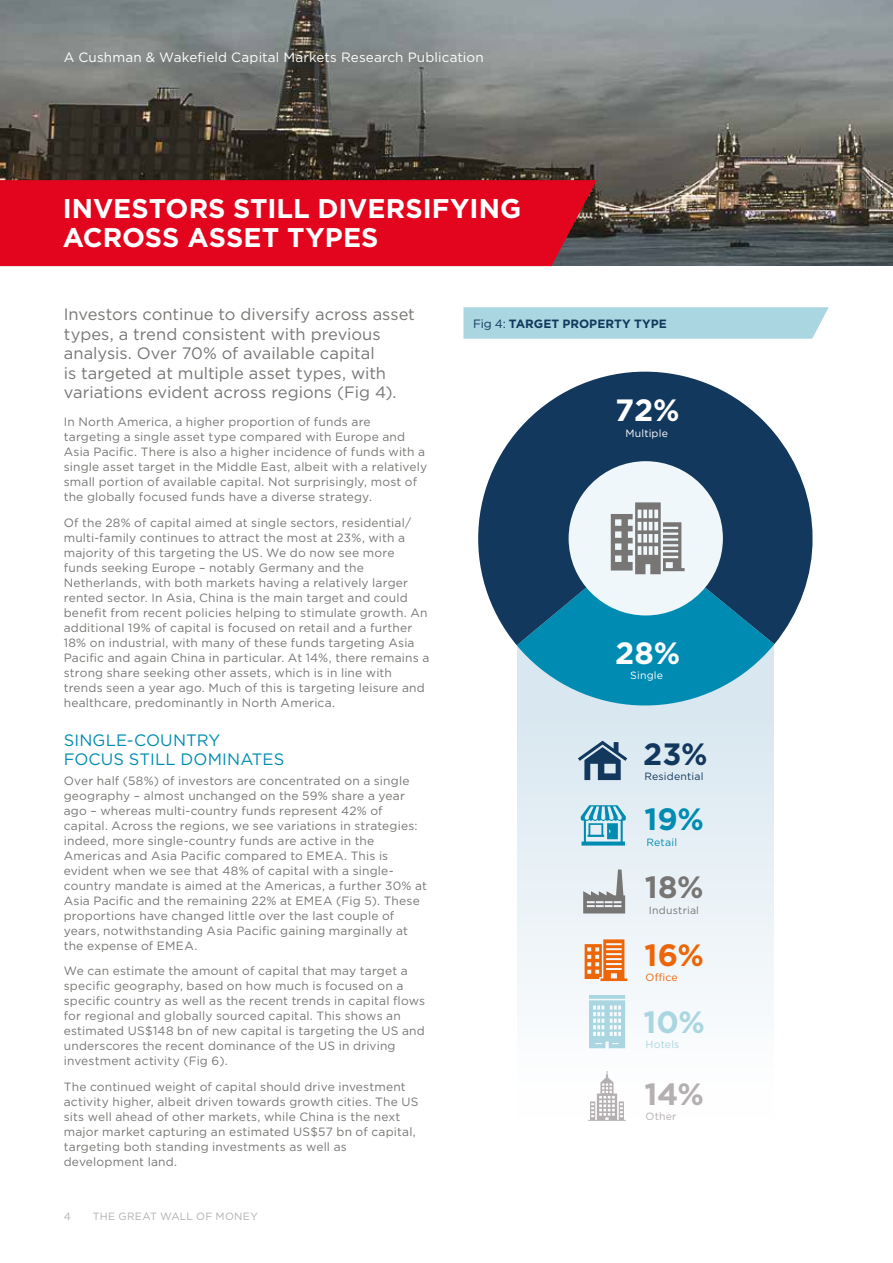
<style>
.page{position:relative;width:893px;height:1263px;background:#fff}
.page>*{position:absolute;margin:0;border:0;box-sizing:border-box;transform-origin:0 0}
.t1{font:700 30.75px "Gotham";color:#fff}
.t2{font:700 30.75px "Gotham";color:#13385d}
.t3{font:700 30.75px "Gotham";color:#008cb2}
.t4{font:700 30.75px "Gotham";color:#777674}
.t5{font:700 30.75px "Gotham";color:#ec6608}
.t6{font:700 30.75px "Gotham";color:#a9d6e1}
.t7{font:700 30.75px "Gotham";color:#b4afb0}
.t8{font:700 27px/28.5px "Gotham";color:#fff}
.t9{font:16.5px/19.5px "Gotham";color:#777674}
.t10{font:16.5px/19.5px "Gotham";letter-spacing:.005em;color:#008cb2}
.t11{font:13.5px "Gotham";letter-spacing:.01em;color:#fff}
.t12{font:12px/15px "Gotham";letter-spacing:.015em;color:#777674}
.t13{font:700 12px "Gotham";color:#13385d}
.t14{font:10.5px "Gotham";letter-spacing:.03em;color:#b4afb0}
.t15{font:10.5px "Gotham";letter-spacing:.02em;color:#fff}
.t16{font:10.5px "Gotham";letter-spacing:.015em;color:#13385d}
.t17{font:10.5px "Gotham";letter-spacing:.02em;color:#777674}
.t18{font:10.5px "Gotham";letter-spacing:.015em;color:#008cb2}
.t19{font:10.5px "Gotham";color:#ec6608}
.t20{font:10.5px "Gotham";letter-spacing:.015em;color:#a9d6e1}
.s1{font-weight:400}
</style>
<div class="page">
<img style="left:0;top:0;width:893px;height:266px">
<svg style="left:517px;top:726px;width:257px;height:323px;fill:#eaf2f6"></svg>
<div style="left:0;top:180px;width:597px;height:86px;background:#e3051e"></div>
<svg style="left:463px;top:307px;width:366px;height:32px"></svg>
<svg style="left:578px;top:741px;width:49px;height:39px"></svg>
<svg style="left:581px;top:805px;width:45px;height:40px"></svg>
<svg style="left:583px;top:869px;width:42px;height:44px"></svg>
<svg style="left:585px;top:939px;width:42px;height:42px"></svg>
<svg style="left:589px;top:995px;width:36px;height:53px"></svg>
<svg style="left:588px;top:1071px;width:38px;height:50px"></svg>
<svg style="left:517px;top:645px;width:257px;height:81px;fill:#008cb2"></svg>
<svg style="left:478px;top:371px;width:335px;height:274px;fill:#13385d"></svg>
<div style="left:569px;top:461px;width:154px;height:154px;background:#eff7fa;border-radius:50%"></div>
<svg style="left:611px;top:502px;width:74px;height:72px"></svg>
<p class="t11" style="left:64px;top:48px;width:422px">A Cushman &amp; Wakefield Capital Markets Research Publication</p>
<h2 class="t8" style="left:63px;top:194px;width:460px">INVESTORS STILL DIVERSIFYING<br>ACROSS ASSET TYPES</h2>
<h3 class="t9" style="left:64px;top:304px;width:353px">Investors continue to diversify across asset types, a trend consistent with previous analysis. Over 70% of available capital<br>is targeted at multiple asset types, with variations evident across regions (Fig 4).</h3>
<p class="t12" style="left:64px;top:414px;width:365px">In North America, a higher proportion of funds are targeting a single asset type compared with Europe and Asia Pacific. There is also a higher incidence of funds with a single asset target in the Middle East, albeit with a relatively small portion of available capital. Not surprisingly, most of the globally focused funds have a diverse strategy.</p>
<p class="t12" style="left:64px;top:515px;width:367px">Of the 28% of capital aimed at single sectors, residential/ multi-family continues to attract the most at 23%, with a majority of this targeting the US. We do now see more funds seeking Europe – notably Germany and the Netherlands, with both markets having a relatively larger rented sector. In Asia, China is the main target and could benefit from recent policies helping to stimulate growth. An additional 19% of capital is focused on retail and a further 18% on industrial, with many of these funds targeting Asia Pacific and again China in particular. At 14%, there remains a strong share seeking other assets, which is in line with trends seen a year ago. Much of this is targeting leisure and healthcare, predominantly in North America.</p>
<h3 class="t10" style="left:64px;top:730px;width:222px">SINGLE-COUNTRY<br>FOCUS STILL DOMINATES</h3>
<p class="t12" style="left:64px;top:773px;width:365px">Over half (58%) of investors are concentrated on a single geography – almost unchanged on the 59% share a year ago – whereas multi-country funds represent 42% of capital. Across the regions, we see variations in strategies: indeed, more single-country funds are active in the Americas and Asia Pacific compared to EMEA. This is evident when we see that 48% of capital with a single&shy;country mandate is aimed at the Americas, a further 30% at Asia Pacific and the remaining 22% at EMEA (Fig 5). These proportions have changed little over the last couple of years, notwithstanding Asia Pacific gaining marginally at the expense of EMEA.</p>
<p class="t12" style="left:64px;top:963px;width:363px">We can estimate the amount of capital that may target a specific geography, based on how much is focused on a specific country as well as the recent trends in capital flows for regional and globally sourced capital. This shows an estimated US$148 bn of new capital is targeting the US and underscores the recent dominance of the US in driving investment activity (Fig 6).</p>
<p class="t12" style="left:64px;top:1079px;width:356px">The continued weight of capital should drive investment activity higher, albeit driven towards growth cities. The US sits well ahead of other markets, while China is the next major market capturing an estimated US$57 bn of capital, targeting both standing investments as well as development land.</p>
<p class="t14" style="left:64px;top:1210px;width:9px">4</p>
<p class="t14" style="left:93px;top:1210px;width:167px">THE GREAT WALL OF MONEY</p>
<p class="t13" style="left:473px;top:316px;width:195px"><span class="s1">Fig 4:</span> TARGET PROPERTY TYPE</p>
<h1 class="t1" style="left:615px;top:390px;width:66px">72%</h1>
<p class="t15" style="left:625px;top:426px;width:44px">Multiple</p>
<h1 class="t1" style="left:615px;top:632px;width:67px">28%</h1>
<p class="t15" style="left:630px;top:669px;width:34px">Single</p>
<h1 class="t2" style="left:643px;top:733px;width:66px">23%</h1>
<p class="t16" style="left:644px;top:770px;width:61px">Residential</p>
<h1 class="t3" style="left:644px;top:799px;width:61px">19%</h1>
<p class="t18" style="left:646px;top:835px;width:32px">Retail</p>
<h1 class="t4" style="left:645px;top:867px;width:60px">18%</h1>
<p class="t17" style="left:649px;top:903px;width:52px">Industrial</p>
<h1 class="t5" style="left:645px;top:934px;width:61px">16%</h1>
<p class="t19" style="left:645px;top:970px;width:34px">Office</p>
<h1 class="t6" style="left:643px;top:1002px;width:63px">10%</h1>
<p class="t20" style="left:645px;top:1038px;width:36px">Hotels</p>
<h1 class="t7" style="left:645px;top:1074px;width:61px">14%</h1>
<p class="t14" style="left:645px;top:1110px;width:33px">Other</p>
</div>
